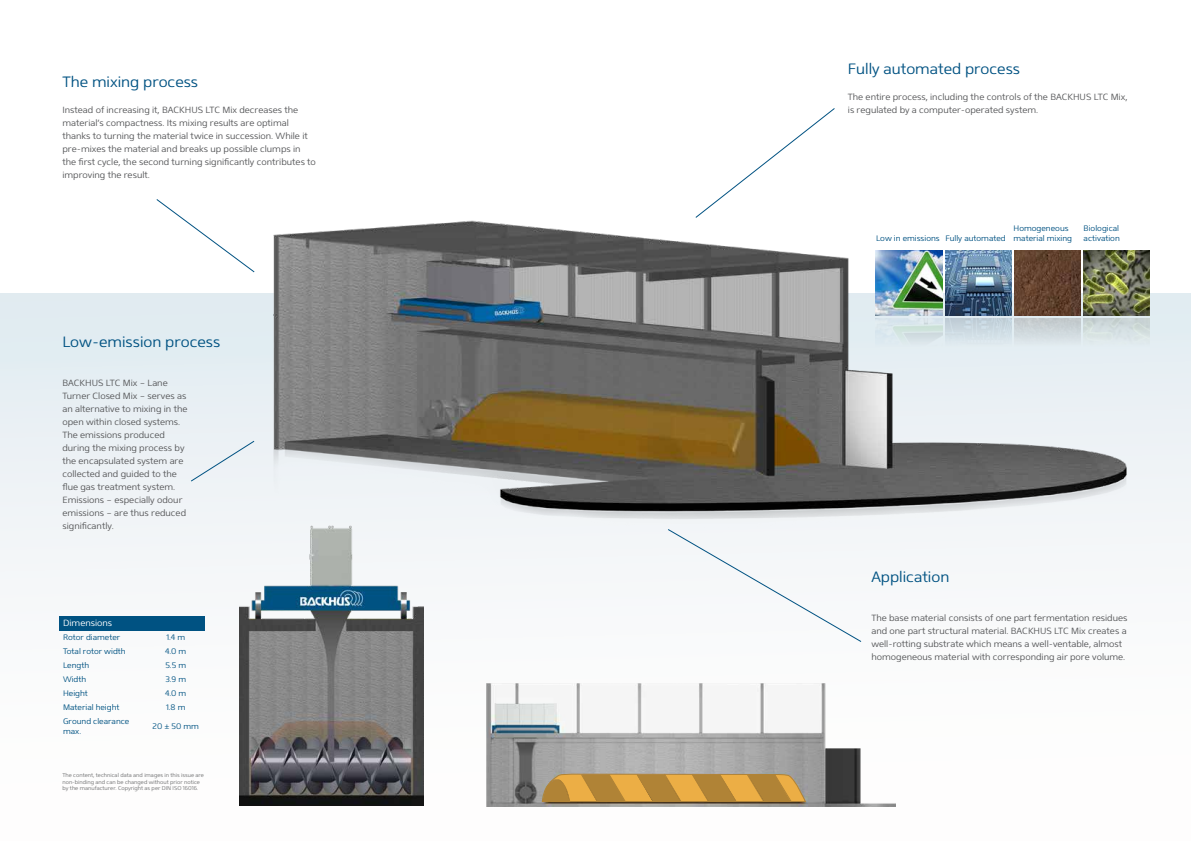
<style>
.page{position:relative;width:1191px;height:842px;background:#fff}
.page>*{position:absolute;margin:0;border:0;box-sizing:border-box;transform-origin:0 0}
.t1{font:300 15px "Mentone";color:#005282}
.t2{font:300 9px/13px "Mentone";color:#57585a}
.t3{font:300 9px "Mentone";color:#fff}
.t4{font:300 8px/9.6px "Mentone";color:#005282}
.t5{font:300 5.5px/6.6px "Mentone";color:#707172}
</style>
<div class="page">
<div style="left:0;top:294px;width:1191px;height:547px;background:linear-gradient(to bottom,#e2ecf1,#fffffe)"></div>
<img style="left:244px;top:220px;width:897px;height:444px">
<svg style="left:156px;top:199px;width:99px;height:74px"></svg>
<svg style="left:695px;top:108px;width:140px;height:110px"></svg>
<div style="left:667px;top:529px;width:194px;height:113px;background:#f6f8f9"></div>
<div style="left:190px;top:440px;width:65px;height:42px;background:#edf2f5"></div>
<img style="left:239px;top:506px;width:185px;height:299px">
<img style="left:1083px;top:318px;width:66px;height:31px">
<img style="left:1014px;top:318px;width:66px;height:31px">
<img style="left:945px;top:318px;width:66px;height:31px">
<img style="left:876px;top:318px;width:66px;height:31px">
<img style="left:876px;top:251px;width:66px;height:65px">
<img style="left:945px;top:251px;width:66px;height:65px">
<img style="left:1083px;top:251px;width:66px;height:65px">
<img style="left:1014px;top:251px;width:66px;height:65px">
<img style="left:451px;top:658px;width:444px;height:148px">
<svg style="left:541px;top:773px;width:265px;height:30px;background:#c29343"></svg>
<div style="left:59px;top:616px;width:145px;height:14px;background:#005282"></div>
<h1 class="t1" style="left:62px;top:73px;width:137px">The mixing process</h1>
<p class="t2" style="left:62px;top:104px;width:255px">Instead of increasing it, BACKHUS LTC Mix decreases the material’s compactness. Its mixing results are optimal thanks to turning the material twice in succession. While it pre-mixes the material and breaks up possible clumps in the first cycle, the second turning significantly contributes to improving the result.</p>
<h1 class="t1" style="left:62px;top:333px;width:159px">Low-emission process</h1>
<p class="t2" style="left:62px;top:377px;width:126px">BACKHUS LTC Mix – Lane<br>Turner Closed Mix – serves as an alternative to mixing in the open within closed systems.<br>The emissions produced during the mixing process by the encapsulated system are collected and guided to the flue gas treatment system.<br>Emissions – especially odour emissions – are thus reduced significantly.</p>
<p class="t3" style="left:63px;top:618px;width:51px">Dimensions</p>
<p class="t4" style="left:63px;top:633px;width:59px">Rotor diameter</p>
<p class="t4" style="left:166px;top:633px;width:20px">1.4 m</p>
<p class="t4" style="left:63px;top:647px;width:64px">Total rotor width</p>
<p class="t4" style="left:165px;top:647px;width:23px">4.0 m</p>
<p class="t4" style="left:63px;top:661px;width:28px">Length</p>
<p class="t4" style="left:165px;top:661px;width:22px">5.5 m</p>
<p class="t4" style="left:63px;top:675px;width:25px">Width</p>
<p class="t4" style="left:165px;top:675px;width:22px">3.9 m</p>
<p class="t4" style="left:63px;top:689px;width:26px">Height</p>
<p class="t4" style="left:165px;top:689px;width:23px">4.0 m</p>
<p class="t4" style="left:63px;top:703px;width:58px">Material height</p>
<p class="t4" style="left:166px;top:703px;width:21px">1.8 m</p>
<p class="t4" style="left:63px;top:717px;width:68px">Ground clearance max.</p>
<p class="t4" style="left:153px;top:721px;width:48px">20 ± 50 mm</p>
<p class="t5" style="left:62px;top:772px;width:143px">The content, technical data and images in this issue are non-binding and can be changed without prior notice by the manufacturer. Copyright as per DIN ISO 16016.</p>
<h1 class="t1" style="left:848px;top:60px;width:174px">Fully automated process</h1>
<p class="t2" style="left:848px;top:91px;width:281px">The entire process, including the controls of the BACKHUS LTC Mix, is regulated by a computer-operated system.</p>
<p class="t4" style="left:876px;top:233px;width:131px">Low in emissions Fully automated</p>
<p class="t4" style="left:1083px;top:223px;width:38px">Biological activation</p>
<p class="t4" style="left:1013px;top:223px;width:60px">Homogeneous material mixing</p>
<h1 class="t1" style="left:871px;top:567px;width:79px">Application</h1>
<p class="t2" style="left:871px;top:611px;width:258px">The base material consists of one part fermentation residues and one part structural material. BACKHUS LTC Mix creates a well-rotting substrate which means a well-ventable, almost homogeneous material with corresponding air pore volume.</p>
</div>
